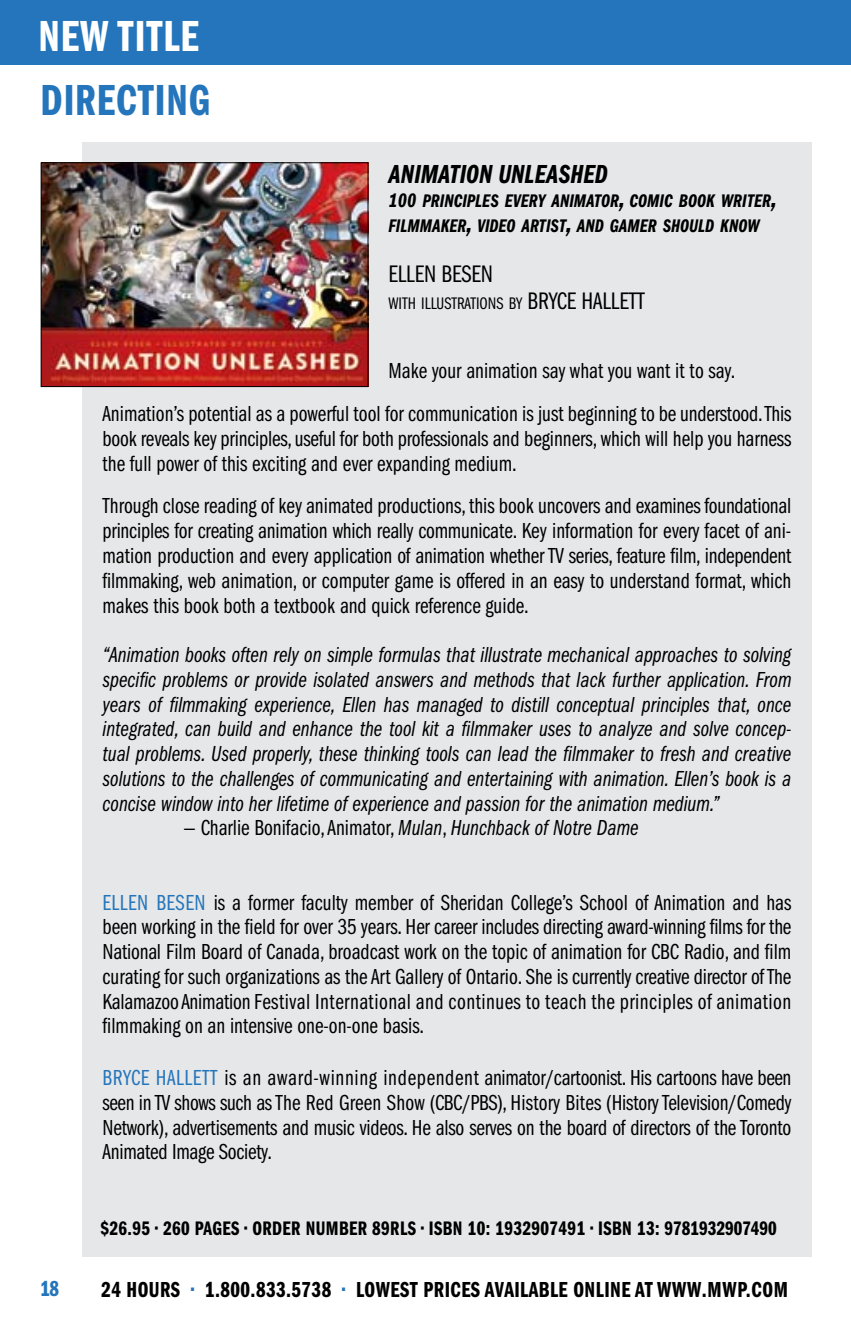
<style>
.page{position:relative;width:851px;height:1337px;background:#fff}
.page>*{position:absolute;margin:0;border:0;box-sizing:border-box;transform-origin:0 0}
.t1{font:45px "Franklin Gothic Demi Cmpr";letter-spacing:.02em;color:#2475bb}
.t2{font:45px "Franklin Gothic Demi Cmpr";letter-spacing:.02em;color:#fff}
.t3{font:27px "Franklin Gothic Demi Cmpr Ital";color:#000}
.t4{font:24.75px "Franklin Gothic Book Cmpr";color:#000}
.t5{font:22.5px/24.8px "Franklin Gothic Book Cmpr";color:#000;text-align:justify}
.t6{font:22.5px/24.8px "Franklin Gothic Book Cmpr Ital";color:#000;text-align:justify}
.t7{font:22.5px "Franklin Gothic Demi Cmpr";letter-spacing:.02em;color:#000}
.t8{font:22.5px "Franklin Gothic Book Cmpr";color:#2475bb}
.t9{font:22.5px "Franklin Gothic Demi Cmpr";color:#2475bb}
.t10{font:20.25px "Franklin Gothic Demi Cmpr";letter-spacing:.02em;color:#000}
.t11{font:20.25px "Franklin Gothic Demi Cmpr";color:#000}
.t12{font:18.9px/24.8px "Franklin Gothic Demi Cmpr Ital";color:#000}
.t13{font:17.32px "Franklin Gothic Book Cmpr";color:#000}
.s1{font-size:20.25px}
.s2{font-size:27px}
.s3{font-size:24.75px}
.s4{font-family:"Franklin Gothic Book Cmpr Ital"}
.s5{color:#2475bb}
</style>
<div class="page">
<div style="left:82px;top:142px;width:729px;height:1114px;background:#e6e7e8"></div>
<div style="left:0;top:0;width:850px;height:65px;background:#2475bb"></div>
<img style="left:43px;top:164px;width:323px;height:221px">
<div style="left:41px;top:162px;width:327px;height:225px;border:1px solid #000"></div>
<h1 class="t2" style="left:38px;top:11px;width:162px">NEW TITLE</h1>
<h1 class="t1" style="left:40px;top:75px;width:168px">DIRECTING</h1>
<p class="t3" style="left:388px;top:158px;width:73px">ANIMATION</p>
<p class="t3" style="left:498px;top:158px;width:111px">UNLEASHED</p>
<p class="t12" style="left:388px;top:189px;width:390px"><span class="s1">100</span> PRINCIPLES EVERY ANIMATOR<span class="s2">,</span> COMIC BOOK WRITER<span class="s2">,<br></span>FILMMAKER<span class="s2">,</span> VIDEO ARTIST<span class="s2">,</span> AND GAMER SHOULD KNOW</p>
<p class="t4" style="left:388px;top:260px;width:10px">ellen</p>
<p class="t4" style="left:441px;top:260px;width:11px">besen</p>
<p class="t13" style="left:388px;top:293px;width:150px">WITH ILLUSTRATIONS BY <span class="s3">bryce</span></p>
<p class="t4" style="left:581px;top:287px;width:10px">hallett</p>
<p class="t5" style="left:102px;top:350px;width:690px;line-height:42.8px;text-indent:286px">Make your animation say what you want it to say.<br>Animation’s potential as a powerful tool for communication is just beginning to be understood. This</p>
<p class="t5" style="left:102px;top:426px;width:690px">book reveals key principles, useful for both professionals and beginners, which will help you harness the full power of this exciting and ever expanding medium.</p>
<p class="t5" style="left:102px;top:494px;width:690px">Through close reading of key animated productions, this book uncovers and examines foundational principles for creating animation which really communicate. Key information for every facet of ani&shy;mation production and every application of animation whether TV series, feature film, independent filmmaking, web animation, or computer game is offered in an easy to understand format, which makes this book both a textbook and quick reference guide.</p>
<p class="t6" style="left:102px;top:642px;width:690px">“Animation books often rely on simple formulas that illustrate mechanical approaches to solving specific problems or provide isolated answers and methods that lack further application. From years of filmmaking experience, Ellen has managed to distill conceptual principles that, once integrated, can build and enhance the tool kit a filmmaker uses to analyze and solve concep&shy;tual problems. Used properly, these thinking tools can lead the filmmaker to fresh and creative solutions to the challenges of communicating and entertaining with animation. Ellen’s book is a concise window into her lifetime of experience and passion for the animation medium.”</p>
<p class="t5" style="left:183px;top:816px;width:456px">— Charlie Bonifacio, Animator, <span class="s4">Mulan</span>, <span class="s4">Hunchback of Notre Dame</span></p>
<p class="t5" style="left:102px;top:890px;width:690px;text-indent:111px">is a former faculty member of Sheridan College’s School of Animation and has been working in the field for over 35 years. Her career includes directing award-winning films for the National Film Board of Canada, broadcast work on the topic of animation for CBC Radio, and film curating for such organizations as the Art Gallery of Ontario. She is currently creative director of The Kalamazoo Animation Festival International and continues to teach the principles of animation filmmaking on an intensive one-on-one basis.</p>
<p class="t8" style="left:102px;top:1065px;width:21px">Bryce</p>
<p class="t8" style="left:156px;top:1065px;width:21px">Hallett</p>
<p class="t8" style="left:102px;top:890px;width:10px">ellen</p>
<p class="t8" style="left:156px;top:890px;width:11px">besen</p>
<p class="t5" style="left:103px;top:1065px;width:690px;text-indent:122px">is an award-winning independent animator/cartoonist. His cartoons have been seen in TV shows such as The Red Green Show (CBC/PBS), History Bites (History Television/Comedy Network), advertisements and music videos. He also serves on the board of directors of the Toronto Animated Image Society.</p>
<p class="t10" style="left:100px;top:1217px;width:217px">$26.95 • 260 PAGES • ORDER NUMBER</p>
<p class="t10" style="left:372px;top:1217px;width:66px">89RLS • ISBN</p>
<p class="t10" style="left:467px;top:1217px;width:140px">10: 1932907491 • ISBN</p>
<p class="t11" style="left:637px;top:1217px;width:141px">13: 9781932907490</p>
<p class="t9" style="left:41px;top:1276px;width:20px">18</p>
<p class="t7" style="left:101px;top:1277px;width:37px">24 HOURS</p>
<p class="t7" style="left:191px;top:1277px;width:598px"><span class="s5">•</span> 1.800.833.5738 <span class="s5">•</span> LOWEST PRICES AVAILABLE ONLINE AT WWW.MWP.COM</p>
</div>
